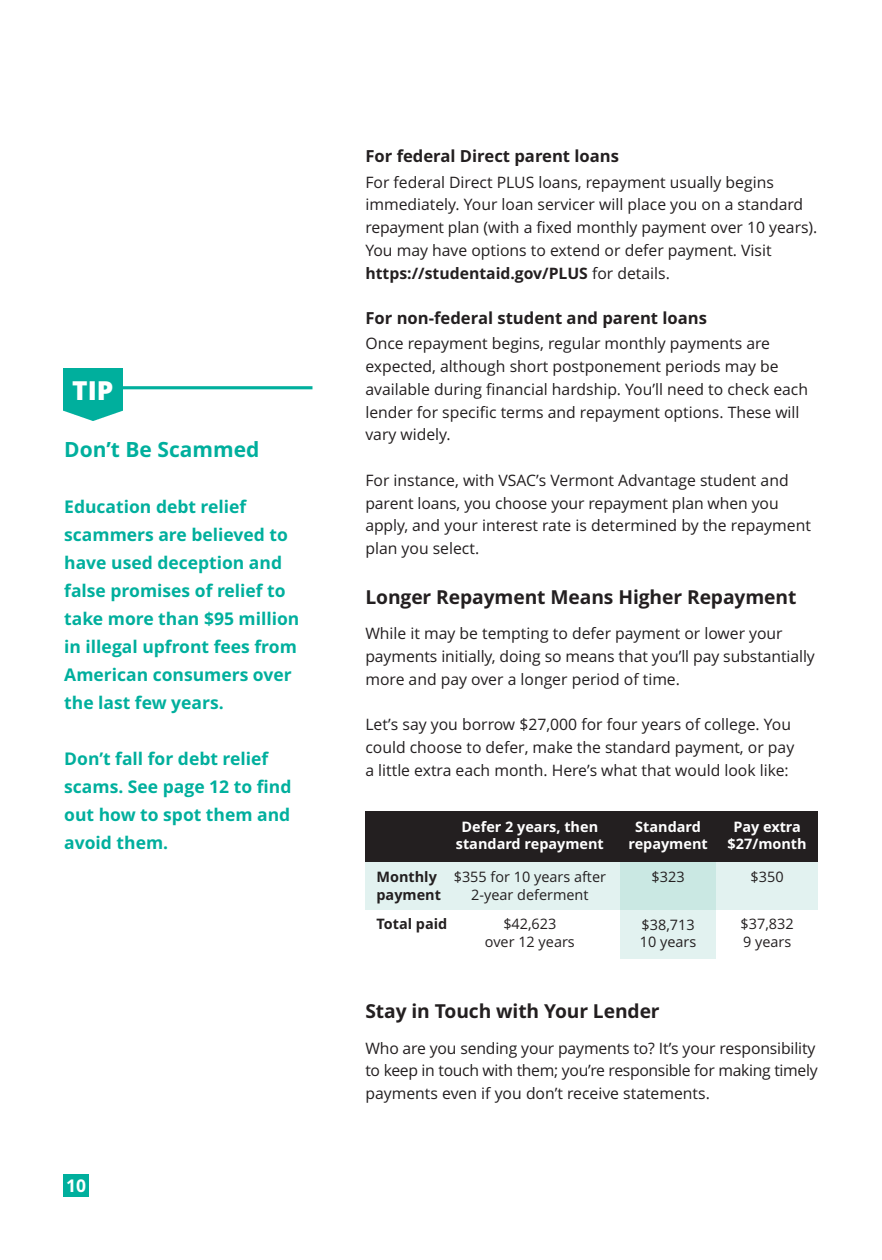
<style>
.page{position:relative;width:882px;height:1260px;background:#fff}
.page>*{position:absolute;margin:0;border:0;box-sizing:border-box;transform-origin:0 0}
.t1{font:800 26.25px "Open Sans";color:#fff}
.t2{font:700 21px "Open Sans";color:#00af9d}
.t3{font:700 19.25px "Open Sans";letter-spacing:-.005em;color:#231f20}
.t4{font:700 17.5px/28px "Open Sans";color:#00af9d}
.t5{font:700 17.5px "Open Sans";color:#fff}
.t6{font:700 16.62px "Open Sans";color:#231f20}
.t7{font:15.75px/22.8px "Open Sans";color:#231f20}
.t8{font:14.35px/17.5px "Open Sans";color:#231f20}
.t9{font:700 14.35px/17.5px "Open Sans";color:#fff;text-align:center}
.t10{font:700 14.35px/17.5px "Open Sans";color:#231f20}
.s1{font-weight:700}
</style>
<div class="page">
<hr style="left:73px;top:386px;width:239px;height:3px;background:#00af9d">
<div style="left:63px;top:1175px;width:26px;height:22px;background:#00af9d"></div>
<div style="left:365px;top:862px;width:452px;height:48px;background:#e2f2f0"></div>
<div style="left:620px;top:910px;width:96px;height:48px;background:#e2f2f0"></div>
<div style="left:620px;top:862px;width:96px;height:48px;background:#cae8e3"></div>
<div style="left:365px;top:811px;width:452px;height:51px;background:#231f20"></div>
<img style="left:63px;top:368px;width:60px;height:52px">
<h1 class="t1" style="left:72px;top:376px;width:43px">TIP</h1>
<h2 class="t2" style="left:64px;top:438px;width:197px">Don’t Be Scammed</h2>
<p class="t4" style="left:64px;top:493px;width:237px">Education debt relief scammers are believed to have used deception and false promises of relief to take more than $95 million in illegal upfront fees from<br>American consumers over the last few years.</p>
<p class="t4" style="left:64px;top:745px;width:229px">Don’t fall for debt relief scams. See page 12 to find out how to spot them and avoid them.</p>
<p class="t5" style="left:66px;top:1176px;width:21px">10</p>
<p class="t6" style="left:365px;top:147px;width:255px">For federal Direct parent loans</p>
<p class="t7" style="left:365px;top:171px;width:454px">For federal Direct PLUS loans, repayment usually begins immediately. Your loan servicer will place you on a standard repayment plan (with a fixed monthly payment over 10 years).<br>You may have options to extend or defer payment. Visit <span class="s1">https://studentaid.gov/PLUS</span> for details.</p>
<p class="t6" style="left:365px;top:309px;width:343px">For non-federal student and parent loans</p>
<p class="t7" style="left:365px;top:333px;width:444px">Once repayment begins, regular monthly payments are expected, although short postponement periods may be available during financial hardship. You’ll need to check each lender for specific terms and repayment options. These will vary widely.</p>
<p class="t7" style="left:365px;top:469px;width:447px">For instance, with VSAC’s Vermont Advantage student and parent loans, you choose your repayment plan when you apply, and your interest rate is determined by the repayment plan you select.</p>
<p class="t3" style="left:365px;top:586px;width:433px">Longer Repayment Means Higher Repayment</p>
<p class="t7" style="left:365px;top:622px;width:451px">While it may be tempting to defer payment or lower your payments initially, doing so means that you’ll pay substantially more and pay over a longer period of time.</p>
<p class="t7" style="left:365px;top:713px;width:430px">Let’s say you borrow $27,000 for four years of college. You could choose to defer, make the standard payment, or pay a little extra each month. Here’s what that would look like:</p>
<p class="t10" style="left:376px;top:869px;width:66px">Monthly payment</p>
<p class="t10" style="left:376px;top:916px;width:72px">Total paid</p>
<p class="t9" style="left:456px;top:818px;width:150px">Defer 2 years, then standard repayment</p>
<p class="t8" style="left:454px;top:869px;width:154px;text-align:center">$355 for 10 years after<br>2-year deferment</p>
<p class="t8" style="left:485px;top:916px;width:91px;text-align:center">$42,623<br>over 12 years</p>
<p class="t9" style="left:628px;top:818px;width:81px">Standard repayment</p>
<p class="t8" style="left:652px;top:869px;width:35px">$323</p>
<p class="t8" style="left:640px;top:916px;width:58px">$38,713<br>10 years</p>
<p class="t9" style="left:728px;top:818px;width:81px">Pay extra $27/month</p>
<p class="t8" style="left:751px;top:869px;width:35px">$350</p>
<p class="t8" style="left:741px;top:916px;width:55px">$37,832<br>9 years</p>
<p class="t3" style="left:365px;top:1000px;width:296px">Stay in Touch with Your Lender</p>
<p class="t7" style="left:365px;top:1037px;width:454px">Who are you sending your payments to? It’s your responsibility to keep in touch with them; you’re responsible for making timely payments even if you don’t receive statements.</p>
</div>
